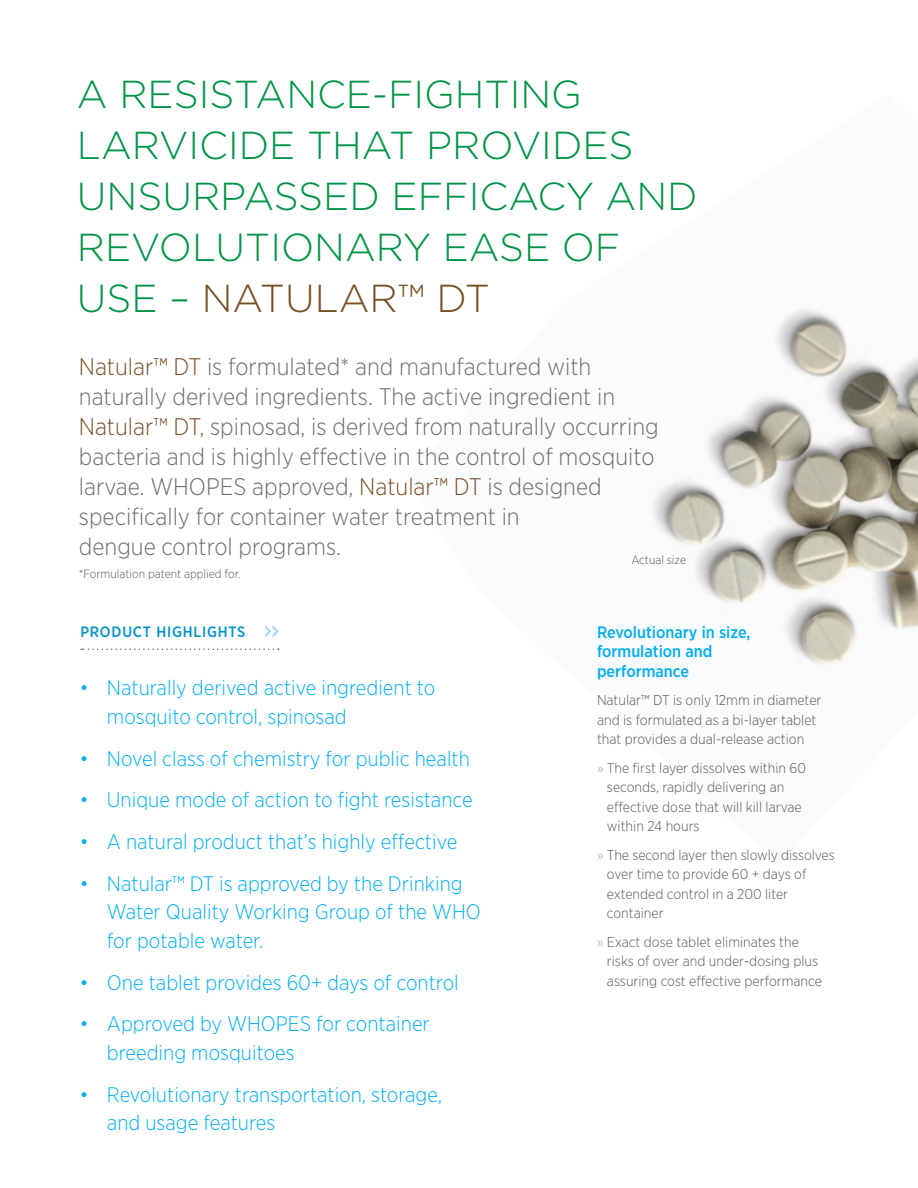
<style>
.page{position:relative;width:918px;height:1188px;background:#fff}
.page>*{position:absolute;margin:0;border:0;box-sizing:border-box;transform-origin:0 0}
.t1{font:300 39px/51px "Gotham";color:#009446}
.t2{font:300 24px/30px "Gotham Narrow";color:#6c6d70}
.t3{font:300 21px/28.5px "Gotham Narrow";color:#00aeef}
.t4{font:500 16.5px/19.5px "Gotham Narrow";color:#00aeef}
.t5{font:500 15px "Gotham Narrow";letter-spacing:.05em;color:#0092c8}
.t6{font:300 14.25px/19.5px "Gotham Narrow";color:#57585a}
.t7{font:300 12px "Gotham Narrow";color:#57585a}
.s1{color:#774f25}
.s2{color:#a8a9ad}
</style>
<div class="page">
<img style="left:652px;top:308px;width:266px;height:358px">
<svg style="left:81px;top:649px;width:198px;height:1px"></svg>
<svg style="left:264px;top:626px;width:15px;height:11px"></svg>
<p class="t1" style="left:77px;top:68px;width:622px">A RESISTANCE-FIGHTING<br>LARVICIDE THAT PROVIDES<br>UNSURPASSED EFFICACY AND<br>REVOLUTIONARY EASE OF<br>USE – <span class="s1">NATULAR™ DT</span></p>
<p class="t2" style="left:79px;top:351px;width:581px"><span class="s1">Natular™ DT</span> is formulated* and manufactured with naturally derived ingredients. The active ingredient in <span class="s1">Natular™ DT</span>, spinosad, is derived from naturally occurring bacteria and is highly effective in the control of mosquito larvae. WHOPES approved, <span class="s1">Natular™ DT</span> is designed specifically for container water treatment in<br>dengue control programs.</p>
<p class="t7" style="left:631px;top:553px;width:56px">Actual size</p>
<p class="t7" style="left:79px;top:567px;width:163px">*Formulation patent applied for.</p>
<p class="t5" style="left:80px;top:622px;width:167px">PRODUCT HIGHLIGHTS</p>
<p class="t4" style="left:597px;top:622px;width:155px">Revolutionary in size, formulation and performance</p>
<p class="t6" style="left:597px;top:690px;width:226px">Natular™ DT is only 12mm in diameter and is formulated as a bi-layer tablet that provides a dual-release action</p>
<p class="t6" style="left:607px;top:758px;width:201px;text-indent:-10px"><span class="s2">»</span> The first layer dissolves within 60 seconds, rapidly delivering an effective dose that will kill larvae within 24 hours</p>
<p class="t6" style="left:607px;top:845px;width:229px;text-indent:-10px"><span class="s2">»</span> The second layer then slowly dissolves over time to provide 60 + days of extended control in a 200 liter container</p>
<p class="t6" style="left:607px;top:932px;width:217px;text-indent:-10px"><span class="s2">»</span> Exact dose tablet eliminates the risks of over and under-dosing plus assuring cost effective performance</p>
<p class="t3" style="left:107px;top:673px;width:330px;text-indent:-27px">• Naturally derived active ingredient to mosquito control, spinosad</p>
<p class="t3" style="left:80px;top:743px;width:392px">• Novel class of chemistry for public health</p>
<p class="t3" style="left:80px;top:785px;width:394px">• Unique mode of action to fight resistance</p>
<p class="t3" style="left:80px;top:827px;width:379px">• A natural product that’s highly effective</p>
<p class="t3" style="left:107px;top:869px;width:375px;text-indent:-27px">• Natular™ DT is approved by the Drinking<br>Water Quality Working Group of the WHO for potable water.</p>
<p class="t3" style="left:80px;top:967px;width:380px">• One tablet provides 60+ days of control</p>
<p class="t3" style="left:107px;top:1009px;width:324px;text-indent:-27px">• Approved by WHOPES for container breeding mosquitoes</p>
<p class="t3" style="left:107px;top:1079px;width:337px;text-indent:-27px">• Revolutionary transportation, storage, and usage features</p>
</div>
